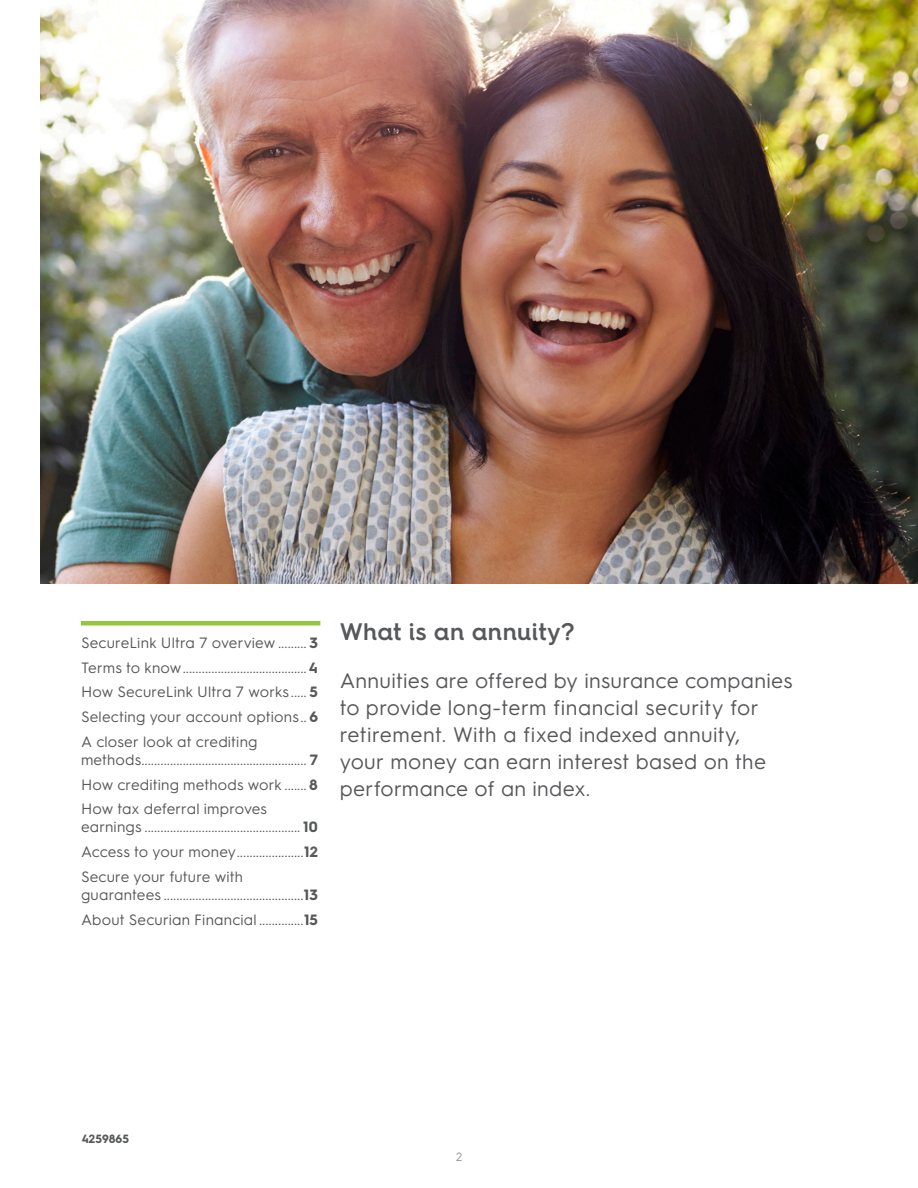
<style>
.page{position:relative;width:918px;height:1188px;background:#fff}
.page>*{position:absolute;margin:0;border:0;box-sizing:border-box;transform-origin:0 0}
.H5_-_SemiBold_16_18_SLATE{font:600 24px "Hurme Geometric Sans 4";letter-spacing:.01em;color:#57585a}
.L2_-_Regular_14_18_LEAF{font:21px/27px "Hurme Geometric Sans 3";letter-spacing:.015em;color:#57585a}
.TOC_Reg_10_12_SLATE{font:15px/18px "Hurme Geometric Sans 3";letter-spacing:.01em;color:#57585a}
.t1{font:700 12px "Hurme Geometric Sans 3";letter-spacing:.01em;color:#57585a}
.t2{font:12px "Hurme Geometric Sans 3";color:#939598}
.s1{font-weight:700}
</style>
<div class="page">
<div style="left:81px;top:621px;width:239px;height:5px;background:#94c83c"></div>
<img style="left:40px;top:0;width:878px;height:583px">
<p class="TOC_Reg_10_12_SLATE" style="left:81px;top:633px;width:238px">SecureLink Ultra 7 overview ......... <span class="s1">3</span></p>
<p class="TOC_Reg_10_12_SLATE" style="left:81px;top:657px;width:239px">Terms to know.......................................<span class="s1">4</span></p>
<p class="TOC_Reg_10_12_SLATE" style="left:81px;top:682px;width:238px">How SecureLink Ultra 7 works ..... <span class="s1">5</span></p>
<p class="TOC_Reg_10_12_SLATE" style="left:81px;top:707px;width:238px">Selecting your account options.. <span class="s1">6</span></p>
<p class="TOC_Reg_10_12_SLATE" style="left:81px;top:732px;width:238px">A closer look at crediting methods.................................................... <span class="s1">7</span></p>
<p class="TOC_Reg_10_12_SLATE" style="left:81px;top:774px;width:239px">How crediting methods work ....... <span class="s1">8</span></p>
<p class="TOC_Reg_10_12_SLATE" style="left:81px;top:799px;width:238px">How tax deferral improves earnings ................................................. <span class="s1">10</span></p>
<p class="TOC_Reg_10_12_SLATE" style="left:81px;top:842px;width:239px">Access to your money.....................<span class="s1">12</span></p>
<p class="TOC_Reg_10_12_SLATE" style="left:81px;top:867px;width:238px">Secure your future with guarantees ............................................<span class="s1">13</span></p>
<p class="TOC_Reg_10_12_SLATE" style="left:81px;top:909px;width:239px">About Securian Financial ..............<span class="s1">15</span></p>
<p class="H5_-_SemiBold_16_18_SLATE" style="left:340px;top:615px;width:237px">What is an annuity?</p>
<p class="L2_-_Regular_14_18_LEAF" style="left:340px;top:665px;width:454px">Annuities are offered by insurance companies to provide long-term financial security for retirement. With a fixed indexed annuity,<br>your money can earn interest based on the performance of an index.</p>
<p class="t1" style="left:82px;top:1131px;width:49px">4259865</p>
<p class="t2" style="left:456px;top:1148px;width:8px">2</p>
</div>
